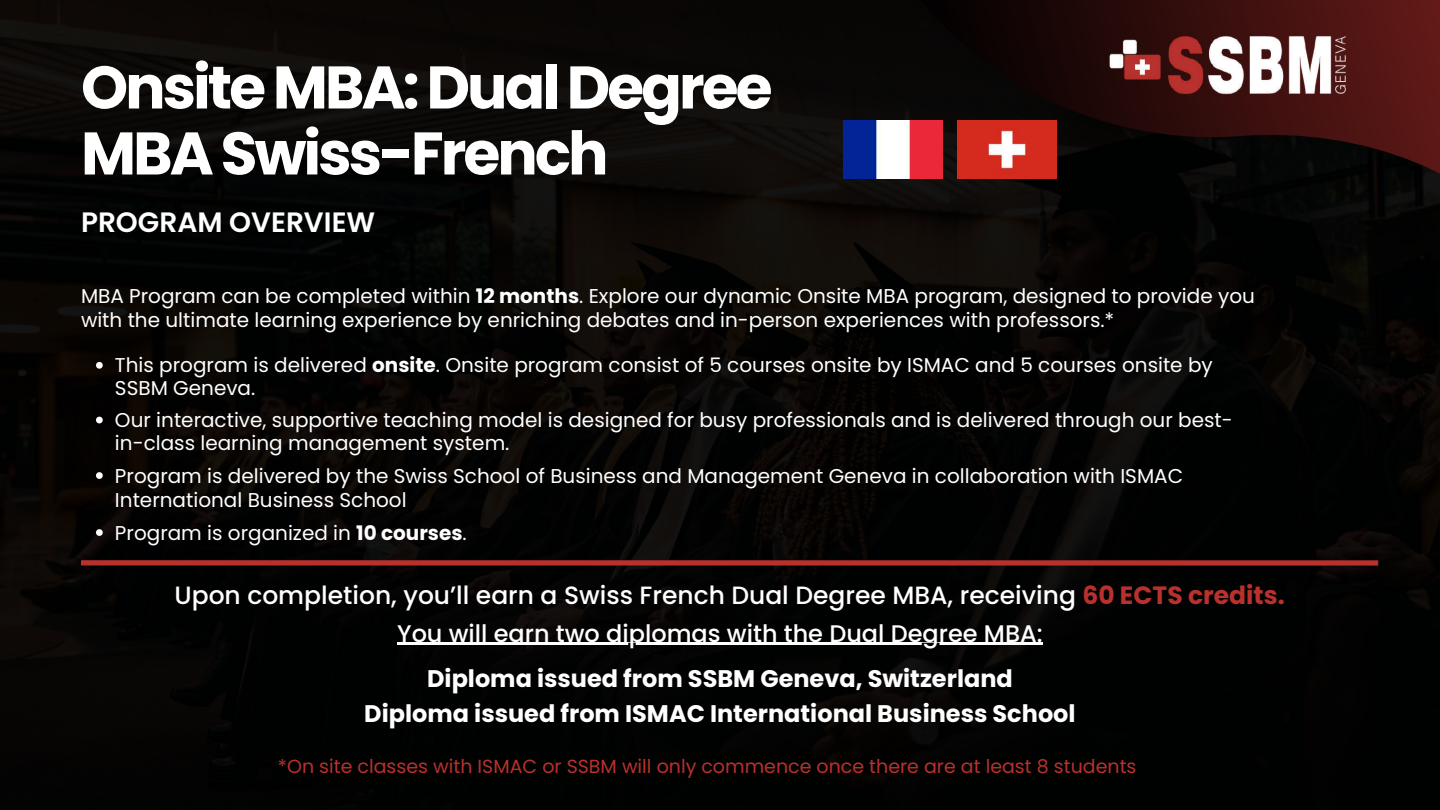
<style>
.page{position:relative;width:1440px;height:810px;background:#fff}
.page>*{position:absolute;margin:0;border:0;box-sizing:border-box;transform-origin:0 0}
.t1{font:700 60px/66px "Poppins";letter-spacing:-.05em;color:#fff}
.t2{font:600 28px "Poppins";color:#fff}
.t3{font:500 25px "Poppins";color:#fff}
.t4{font:700 24px/35.8px "Poppins";color:#fff;text-align:center}
.t5{font:500 24px "Poppins";color:#fff}
.t6{font:20px/24px "Poppins";color:#fff}
.t7{font:19px "Poppins";color:#b9312c}
.s1{font-weight:700}
.s2{font-weight:700;color:#b9312c}
</style>
<div class="page">
<img style="left:0;top:0;width:1440px;height:810px">
<svg style="left:96px;top:362px;width:7px;height:7px"></svg>
<svg style="left:96px;top:417px;width:7px;height:6px"></svg>
<svg style="left:96px;top:472px;width:7px;height:7px"></svg>
<svg style="left:96px;top:529px;width:7px;height:7px"></svg>
<div style="left:81px;top:560px;width:1297px;height:6px;background:#b9312c"></div>
<svg style="left:780px;top:0;width:660px;height:405px;background:#100706"></svg>
<img style="left:1096px;top:29px;width:263px;height:69px">
<img style="left:843px;top:120px;width:99px;height:58px">
<img style="left:957px;top:120px;width:99px;height:58px">
<hr style="left:397px;top:643px;width:646px;height:2px;background:#fff">
<h1 class="t1" style="left:81px;top:54px;width:693px">Onsite MBA: Dual Degree<br>MBA Swiss-French</h1>
<h2 class="t2" style="left:81px;top:202px;width:296px">PROGRAM OVERVIEW</h2>
<p class="t6" style="left:81px;top:284px;width:1175px">MBA Program can be completed within <span class="s1">12 months</span>. Explore our dynamic Onsite MBA program, designed to provide you with the ultimate learning experience by enriching debates and in-person experiences with professors.*</p>
<p class="t6" style="left:115px;top:354px;width:1099px;line-height:22.5px">This program is delivered <span class="s1">onsite</span>. Onsite program consist of 5 courses onsite by ISMAC and 5 courses onsite by<br>SSBM Geneva.</p>
<p class="t6" style="left:115px;top:409px;width:1119px;line-height:22.5px">Our interactive, supportive teaching model is designed for busy professionals and is delivered through our best&shy;in-class learning management system.</p>
<p class="t6" style="left:115px;top:464px;width:1070px">Program is delivered by the Swiss School of Business and Management Geneva in collaboration with ISMAC<br>International Business School</p>
<p class="t6" style="left:115px;top:521px;width:353px">Program is organized in <span class="s1">10 courses</span>.</p>
<p class="t3" style="left:175px;top:577px;width:1112px">Upon completion, you’ll earn a Swiss French Dual Degree MBA, receiving <span class="s2">60 ECTS credits.</span></p>
<p class="t5" style="left:397px;top:616px;width:647px">You will earn two diplomas with the Dual Degree MBA:</p>
<p class="t4" style="left:364px;top:660px;width:713px">Diploma issued from SSBM Geneva, Switzerland<br>Diploma issued from ISMAC International Business School</p>
<p class="t7" style="left:278px;top:753px;width:860px">*On site classes with ISMAC or SSBM will only commence once there are at least 8 students</p>
</div>
